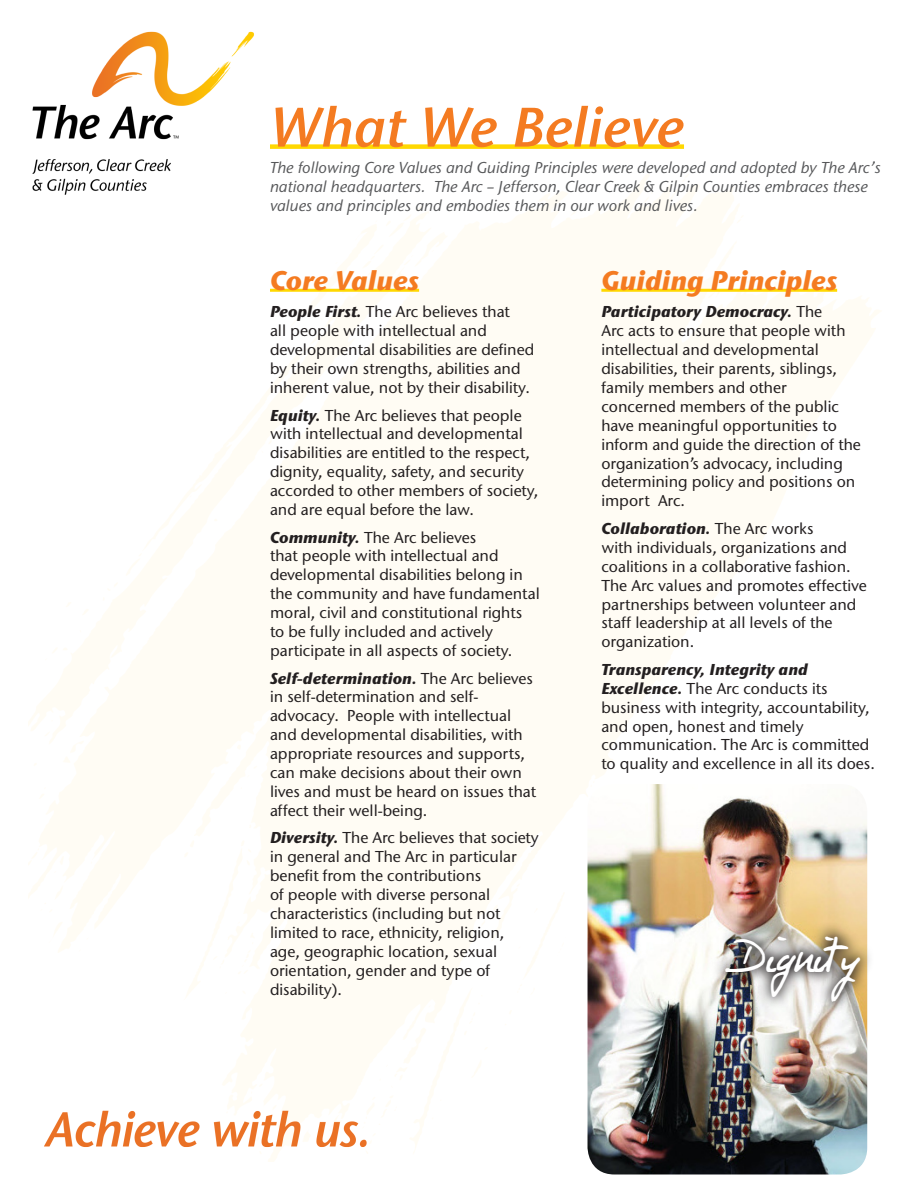
<style>
.page{position:relative;width:918px;height:1188px;background:#fff}
.page>*{position:absolute;margin:0;border:0;box-sizing:border-box;transform-origin:0 0}
.t1{font:italic 600 55.5px "Stone Sans ITC Std";color:#f47b21}
.t2{font:39px "Philing";letter-spacing:-.04em;color:#fff}
.t3{font:italic 700 27px "Stone Sans ITC Std";color:#f47b21}
.t4{font:500 15.75px/18.9px "Stone Sans ITC Std";color:#231f20}
.t5{font:italic 500 15.75px/18.9px "Stone Sans ITC Std";color:#57585a}
.s1{font-weight:700;font-style:italic}
</style>
<div class="page">
<img style="left:591px;top:1161px;width:273px;height:13px">
<img style="left:28px;top:175px;width:852px;height:986px">
<hr style="left:270px;top:289px;width:149px;height:3px;background:#ffd801">
<hr style="left:601px;top:289px;width:236px;height:3px;background:#ffd801">
<img style="left:712px;top:923px;width:162px;height:92px">
<div style="left:270px;top:144px;width:414px;height:5px;background:#ffd801"></div>
<img style="left:28px;top:1079px;width:365px;height:83px">
<img style="left:28px;top:31px;width:257px;height:191px">
<p class="t1" style="left:270px;top:94px;width:416px">What We Believe</p>
<p class="t5" style="left:270px;top:158px;width:612px">The following Core Values and Guiding Principles were developed and adopted by The Arc’s national headquarters. The Arc – Jefferson, Clear Creek &amp; Gilpin Counties embraces these values and principles and embodies them in our work and lives.</p>
<p class="t3" style="left:270px;top:264px;width:151px">Core Values</p>
<p class="t4" style="left:270px;top:302px;width:266px"><span class="s1">People First.</span> The Arc believes that<br>all people with intellectual and developmental disabilities are defined by their own strengths, abilities and inherent value, not by their disability.</p>
<p class="t4" style="left:270px;top:405px;width:270px"><span class="s1">Equity.</span> The Arc believes that people with intellectual and developmental disabilities are entitled to the respect, dignity, equality, safety, and security accorded to other members of society, and are equal before the law.</p>
<p class="t4" style="left:270px;top:528px;width:271px"><span class="s1">Community.</span> The Arc believes<br>that people with intellectual and developmental disabilities belong in the community and have fundamental moral, civil and constitutional rights to be fully included and actively participate in all aspects of society.</p>
<p class="t4" style="left:270px;top:668px;width:268px"><span class="s1">Self-determination.</span> The Arc believes in self-determination and self&shy;advocacy. People with intellectual and developmental disabilities, with appropriate resources and supports, can make decisions about their own lives and must be heard on issues that affect their well-being.</p>
<p class="t4" style="left:270px;top:828px;width:270px"><span class="s1">Diversity.</span> The Arc believes that society in general and The Arc in particular benefit from the contributions<br>of people with diverse personal characteristics (including but not limited to race, ethnicity, religion,<br>age, geographic location, sexual orientation, gender and type of disability).</p>
<p class="t3" style="left:601px;top:264px;width:237px">Guiding Principles</p>
<p class="t4" style="left:601px;top:302px;width:261px"><span class="s1">Participatory Democracy.</span> The<br>Arc acts to ensure that people with intellectual and developmental disabilities, their parents, siblings, family members and other concerned members of the public have meaningful opportunities to inform and guide the direction of the organization’s advocacy, including determining policy and positions on import Arc.</p>
<p class="t4" style="left:601px;top:519px;width:267px"><span class="s1">Collaboration.</span> The Arc works<br>with individuals, organizations and coalitions in a collaborative fashion.<br>The Arc values and promotes effective partnerships between volunteer and staff leadership at all levels of the organization.</p>
<p class="t4" style="left:601px;top:660px;width:275px"><span class="s1">Transparency, Integrity and Excellence.</span> The Arc conducts its business with integrity, accountability, and open, honest and timely communication. The Arc is committed to quality and excellence in all its does.</p>
<p class="t2" style="left:725px;top:935px;width:137px">Dignity</p>
</div>
